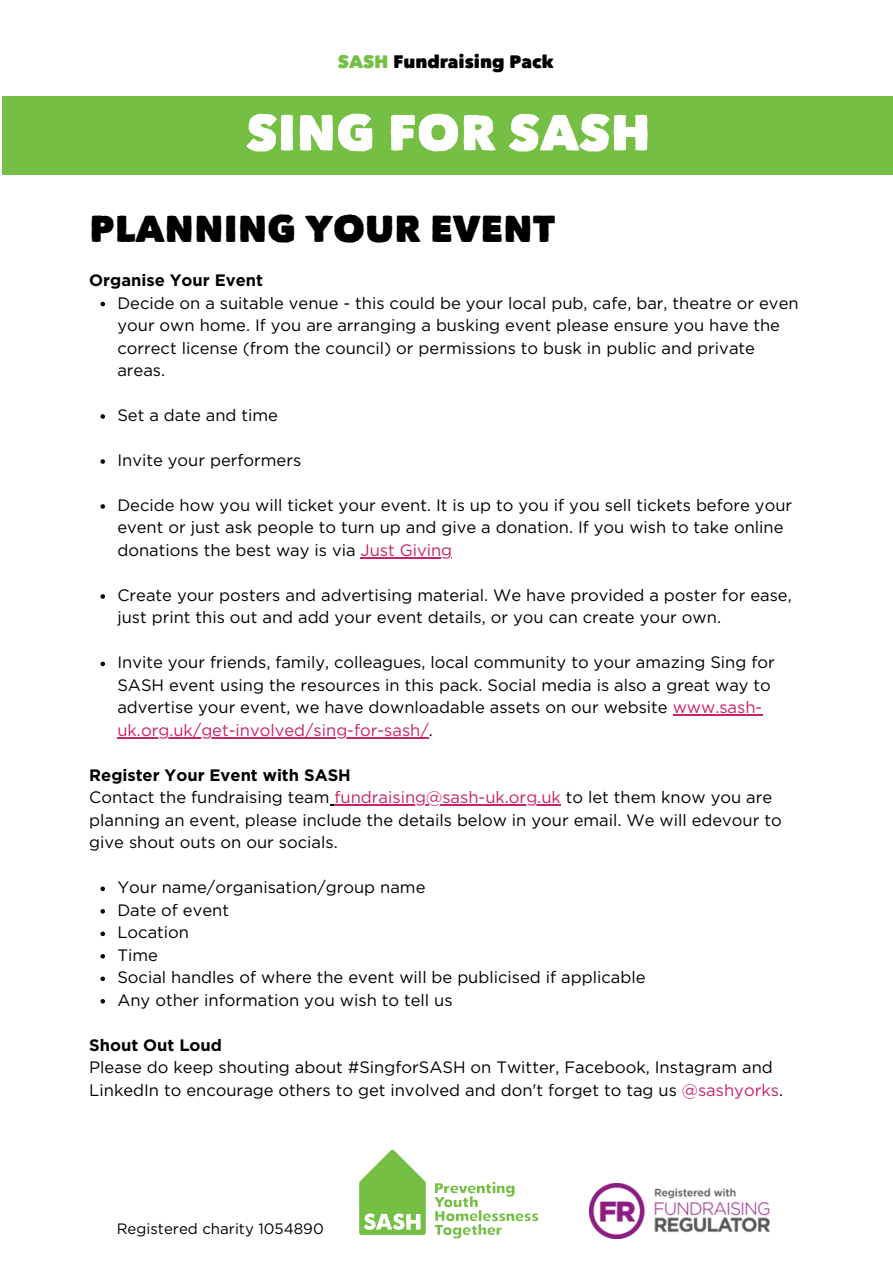
<style>
.page{position:relative;width:893px;height:1264px;background:#fff}
.page>*{position:absolute;margin:0;border:0;box-sizing:border-box;transform-origin:0 0}
.t1{font:50.55px "Matiz";color:#fff}
.t2{font:37.5px "Matiz";color:#000}
.t3{font:18px "Matiz";color:#000}
.t4{font:16.5px/22.5px "Gotham";color:#000}
.t5{font:700 16.5px "Gotham";color:#000}
.t6{font:15px "Gotham";color:#000}
.s1{color:#75c044}
.s2{color:#c92265}
</style>
<div class="page">
<svg style="left:359px;top:1149px;width:179px;height:89px"></svg>
<img style="left:589px;top:1183px;width:180px;height:55px">
<div style="left:2px;top:96px;width:890px;height:78px;background:#75c044"></div>
<svg style="left:100px;top:302px;width:5px;height:4px"></svg>
<svg style="left:100px;top:414px;width:5px;height:5px"></svg>
<svg style="left:100px;top:459px;width:5px;height:5px"></svg>
<svg style="left:100px;top:504px;width:5px;height:4px"></svg>
<hr style="left:360px;top:557px;width:92px;height:1px;background:#c92265">
<svg style="left:100px;top:594px;width:5px;height:4px"></svg>
<svg style="left:100px;top:661px;width:5px;height:5px"></svg>
<hr style="left:672px;top:714px;width:90px;height:1px;background:#c92265">
<hr style="left:117px;top:737px;width:312px;height:1px;background:#c92265">
<svg style="left:100px;top:886px;width:5px;height:5px"></svg>
<svg style="left:100px;top:909px;width:5px;height:4px"></svg>
<svg style="left:100px;top:931px;width:5px;height:5px"></svg>
<svg style="left:100px;top:954px;width:5px;height:4px"></svg>
<svg style="left:100px;top:976px;width:5px;height:5px"></svg>
<svg style="left:100px;top:999px;width:5px;height:4px"></svg>
<hr style="left:334px;top:804px;width:227px;height:1px;background:#c92265">
<p class="t3" style="left:338px;top:54px;width:217px"><span class="s1">SASH</span> Fundraising Pack</p>
<p class="t1" style="left:246px;top:113px;width:406px">SING FOR SASH</p>
<p class="t2" style="left:89px;top:213px;width:467px">PLANNING YOUR EVENT</p>
<p class="t5" style="left:89px;top:273px;width:175px">Organise Your Event</p>
<p class="t4" style="left:117px;top:292px;width:682px">Decide on a suitable venue - this could be your local pub, cafe, bar, theatre or even your own home. If you are arranging a busking event please ensure you have the correct license (from the council) or permissions to busk in public and private areas.</p>
<p class="t4" style="left:117px;top:405px;width:162px">Set a date and time</p>
<p class="t4" style="left:117px;top:450px;width:185px">Invite your performers</p>
<p class="t4" style="left:117px;top:495px;width:676px">Decide how you will ticket your event. It is up to you if you sell tickets before your event or just ask people to turn up and give a donation. If you wish to take online donations the best way is via <span class="s2">Just Giving</span></p>
<p class="t4" style="left:117px;top:584px;width:675px">Create your posters and advertising material. We have provided a poster for ease, just print this out and add your event details, or you can create your own.</p>
<p class="t4" style="left:117px;top:652px;width:659px">Invite your friends, family, colleagues, local community to your amazing Sing for SASH event using the resources in this pack. Social media is also a great way to advertise your event, we have downloadable assets on our website <span class="s2">www.sash&shy;uk.org.uk/get-involved/sing-for-sash/</span>.</p>
<p class="t5" style="left:89px;top:767px;width:263px">Register Your Event with SASH</p>
<p class="t4" style="left:89px;top:787px;width:694px">Contact the fundraising team <span class="s2">fundraising@sash-uk.org.uk</span> to let them know you are planning an event, please include the details below in your email. We will edevour to give shout outs on our socials.</p>
<p class="t4" style="left:117px;top:877px;width:309px">Your name/organisation/group name</p>
<p class="t4" style="left:117px;top:899px;width:113px">Date of event</p>
<p class="t4" style="left:117px;top:922px;width:73px">Location</p>
<p class="t4" style="left:117px;top:944px;width:42px">Time</p>
<p class="t4" style="left:117px;top:967px;width:529px">Social handles of where the event will be publicised if applicable</p>
<p class="t4" style="left:117px;top:989px;width:337px">Any other information you wish to tell us</p>
<p class="t5" style="left:89px;top:1037px;width:134px">Shout Out Loud</p>
<p class="t4" style="left:89px;top:1057px;width:695px">Please do keep shouting about #SingforSASH on Twitter, Facebook, Instagram and<br>LinkedIn to encourage others to get involved and don't forget to tag us <span class="s2">@sashyorks</span>.</p>
<p class="t6" style="left:117px;top:1221px;width:208px">Registered charity 1054890</p>
</div>
